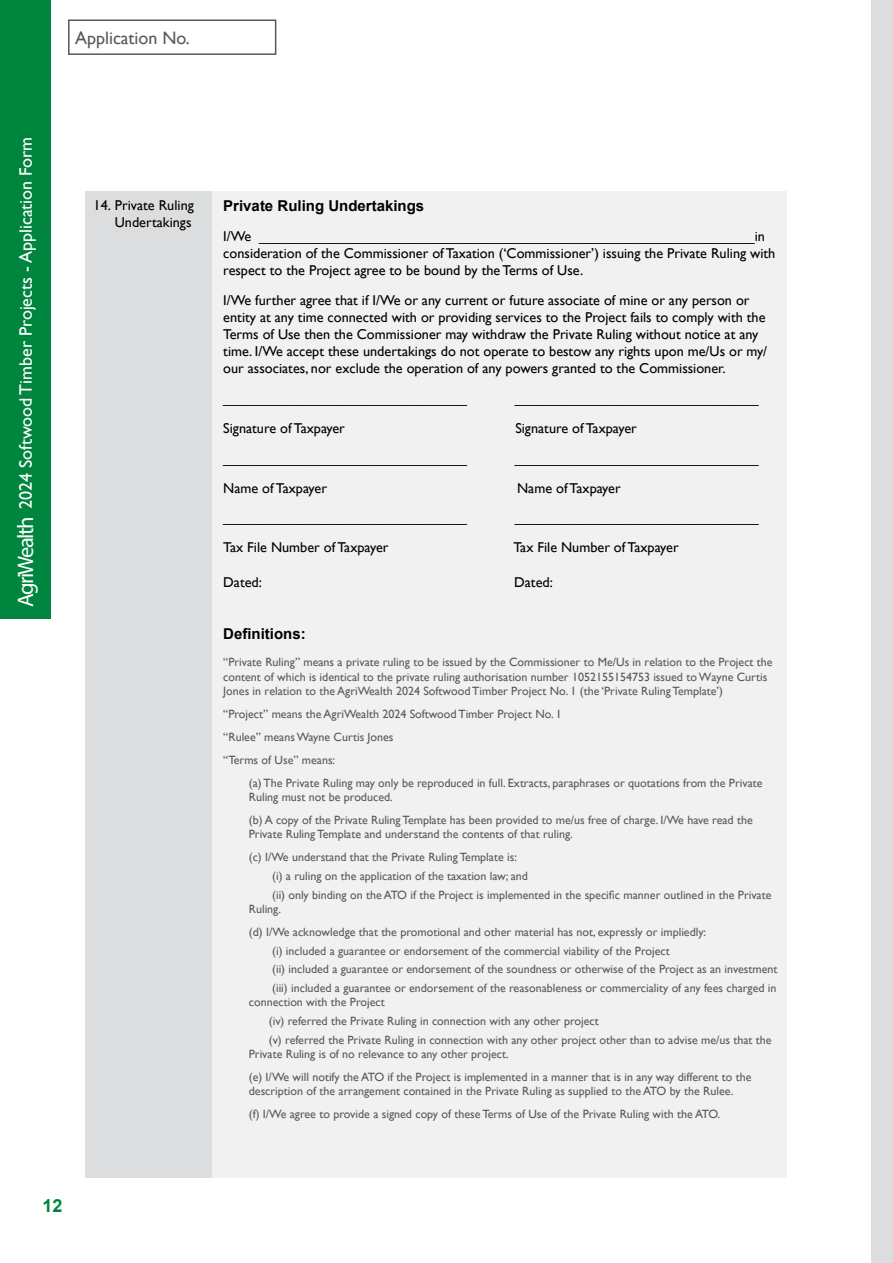
<style>
.page{position:relative;width:893px;height:1263px;background:#fff}
.page>*{position:absolute;margin:0;border:0;box-sizing:border-box;transform-origin:0 0}
.t1{font:22.5px "Myriad Pro";letter-spacing:-.07em;color:#fff}
.t2{font:18px "Gill Sans";color:#fff}
.t3{font:18px "Gill Sans";color:#58595b}
.t4{font:700 18px "Arial";color:#00853f}
.t5{font:700 15px "Arial";color:#000}
.t6{font:14.25px/17.1px "Gill Sans";color:#000}
.t7{font:12px/18.6px "Gill Sans";color:#58595b}
</style>
<div class="page">
<div style="left:68px;top:19px;width:208px;height:36px;border:2px solid #58595b"></div>
<div style="left:85px;top:191px;width:127px;height:987px;background:#dcddde"></div>
<div style="left:212px;top:191px;width:575px;height:987px;background:#f1f1f2"></div>
<div style="left:872px;top:0;width:21px;height:1263px;background:#dcddde"></div>
<div style="left:0;top:0;width:50px;height:619px;background:#00853f"></div>
<h2 class="t3" style="left:75px;top:27px;width:116px">Application No.</h2>
<h2 class="t2" style="left:15px;top:509px;width:374px;rotate:-90deg">2024 Softwood Timber Projects - Application Form</h2>
<h1 class="t1" style="left:12px;top:607px;width:92px;rotate:-90deg">AgriWealth</h1>
<h2 class="t4" style="left:43px;top:1194px;width:22px">12</h2>
<p class="t6" style="left:94px;top:196px;width:102px;text-align:right">14. Private Ruling<br>Undertakings</p>
<p class="t5" style="left:223px;top:196px;width:202px">Private Ruling Undertakings</p>
<p class="t6" style="left:223px;top:227px;width:554px">I/We _______________________________________________________________in consideration of the Commissioner of Taxation (‘Commissioner’) issuing the Private Ruling with respect to the Project agree to be bound by the Terms of Use.</p>
<p class="t6" style="left:223px;top:291px;width:545px">I/We further agree that if I/We or any current or future associate of mine or any person or entity at any time connected with or providing services to the Project fails to comply with the Terms of Use then the Commissioner may withdraw the Private Ruling without notice at any time. I/We accept these undertakings do not operate to bestow any rights upon me/Us or my/ our associates, nor exclude the operation of any powers granted to the Commissioner.</p>
<p class="t6" style="left:223px;top:389px;width:245px">_______________________________</p>
<p class="t6" style="left:515px;top:389px;width:245px">_______________________________</p>
<p class="t6" style="left:223px;top:419px;width:123px">Signature of Taxpayer</p>
<p class="t6" style="left:515px;top:419px;width:123px">Signature of Taxpayer</p>
<p class="t6" style="left:223px;top:449px;width:245px">_______________________________</p>
<p class="t6" style="left:515px;top:449px;width:245px">_______________________________</p>
<p class="t6" style="left:223px;top:479px;width:105px">Name of Taxpayer</p>
<p class="t6" style="left:517px;top:479px;width:105px">Name of Taxpayer</p>
<p class="t6" style="left:223px;top:509px;width:245px">_______________________________</p>
<p class="t6" style="left:515px;top:509px;width:245px">_______________________________</p>
<p class="t6" style="left:223px;top:539px;width:167px">Tax File Number of Taxpayer</p>
<p class="t6" style="left:513px;top:539px;width:167px">Tax File Number of Taxpayer</p>
<p class="t6" style="left:223px;top:573px;width:40px">Dated:</p>
<p class="t6" style="left:514px;top:573px;width:40px">Dated:</p>
<p class="t5" style="left:223px;top:624px;width:84px">Definitions:</p>
<p class="t7" style="left:223px;top:655px;width:551px;line-height:14.4px">“Private Ruling” means a private ruling to be issued by the Commissioner to Me/Us in relation to the Project the content of which is identical to the private ruling authorisation number 1052155154753 issued to Wayne Curtis<br>Jones in relation to the AgriWealth 2024 Softwood Timber Project No. 1 (the ‘Private Ruling Template’)</p>
<p class="t7" style="left:223px;top:702px;width:340px;line-height:23px">“Project” means the AgriWealth 2024 Softwood Timber Project No. 1 “Rulee” means Wayne Curtis Jones<br>“Terms of Use” means:</p>
<p class="t7" style="left:249px;top:775px;width:515px;line-height:14.4px">(a) The Private Ruling may only be reproduced in full. Extracts, paraphrases or quotations from the Private<br>Ruling must not be produced.</p>
<p class="t7" style="left:249px;top:813px;width:505px;line-height:14.4px">(b) A copy of the Private Ruling Template has been provided to me/us free of charge. I/We have read the<br>Private Ruling Template and understand the contents of that ruling.</p>
<p class="t7" style="left:272px;top:848px;width:501px;text-indent:-23px">(c) I/We understand that the Private Ruling Template is:<br>(i) a ruling on the application of the taxation law; and<br>(ii) only binding on the ATO if the Project is implemented in the specific manner outlined in the Private</p>
<p class="t7" style="left:249px;top:897px;width:459px;line-height:23px">Ruling.<br>(d) I/We acknowledge that the promotional and other material has not, expressly or impliedly:</p>
<p class="t7" style="left:272px;top:941px;width:507px">(i) included a guarantee or endorsement of the commercial viability of the Project<br>(ii) included a guarantee or endorsement of the soundness or otherwise of the Project as an investment (iii) included a guarantee or endorsement of the reasonableness or commerciality of any fees charged in</p>
<p class="t7" style="left:269px;top:993px;width:504px;text-indent:-20px">connection with the Project<br>(iv) referred the Private Ruling in connection with any other project<br>(v) referred the Private Ruling in connection with any other project other than to advise me/us that the</p>
<p class="t7" style="left:249px;top:1042px;width:504px;line-height:23px">Private Ruling is of no relevance to any other project.<br>(e) I/We will notify the ATO if the Project is implemented in a manner that is in any way different to the</p>
<p class="t7" style="left:249px;top:1080px;width:486px;line-height:23px">description of the arrangement contained in the Private Ruling as supplied to the ATO by the Rulee. (f) I/We agree to provide a signed copy of these Terms of Use of the Private Ruling with the ATO.</p>
</div>
